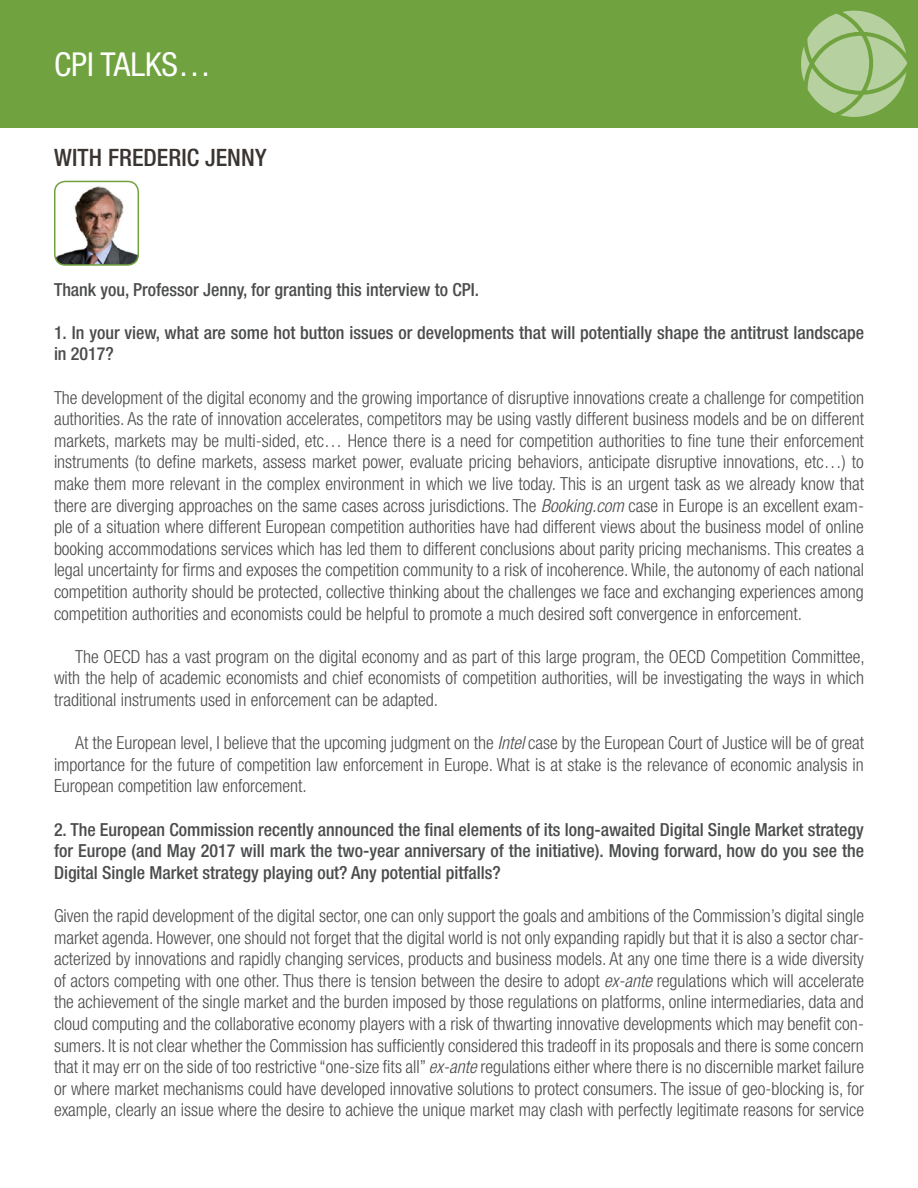
<style>
.page{position:relative;width:918px;height:1188px;background:#fff}
.page>*{position:absolute;margin:0;border:0;box-sizing:border-box;transform-origin:0 0}
.t1{font:condensed 33px "Helvetica Neue LT Std";color:#fff}
.t2{font:500 condensed 24px "Helvetica Neue LT Std";color:#3b3532}
.t3{font:300 condensed 18px/21.6px "Helvetica Neue LT Std";color:#4b4c4d;text-align:justify}
.t4{font:500 condensed 18px/21.6px "Helvetica Neue LT Std";color:#4b4c4d}
.s1{font-style:italic}
</style>
<div class="page">
<div style="left:0;top:0;width:918px;height:128px;background:#70a340"></div>
<svg style="left:801px;top:11px;width:106px;height:106px"></svg>
<img style="left:55px;top:181px;width:83px;height:83px">
<div style="left:54px;top:181px;width:85px;height:85px;border:2px solid #70a340;border-radius:11px"></div>
<p class="t1" style="left:54px;top:45px;width:159px">CPI TALKS…</p>
<p class="t2" style="left:54px;top:143px;width:214px">WITH FREDERIC JENNY</p>
<p class="t4" style="left:54px;top:278px;width:427px">Thank you, Professor Jenny, for granting this interview to CPI.</p>
<p class="t4" style="left:54px;top:321px;width:812px">1. In your view, what are some hot button issues or developments that will potentially shape the antitrust landscape in 2017?</p>
<p class="t3" style="left:54px;top:386px;width:812px">The development of the digital economy and the growing importance of disruptive innovations create a challenge for competition authorities. As the rate of innovation accelerates, competitors may be using vastly different business models and be on different markets, markets may be multi-sided, etc… Hence there is a need for competition authorities to fine tune their enforcement instruments (to define markets, assess market power, evaluate pricing behaviors, anticipate disruptive innovations, etc…) to make them more relevant in the complex environment in which we live today. This is an urgent task as we already know that there are diverging approaches on the same cases across jurisdictions. The <span class="s1">Booking.com</span> case in Europe is an excellent exam&shy;ple of a situation where different European competition authorities have had different views about the business model of online booking accommodations services which has led them to different conclusions about parity pricing mechanisms. This creates a legal uncertainty for firms and exposes the competition community to a risk of incoherence. While, the autonomy of each national competition authority should be protected, collective thinking about the challenges we face and exchanging experiences among competition authorities and economists could be helpful to promote a much desired soft convergence in enforcement.</p>
<p class="t3" style="left:54px;top:645px;width:812px;text-indent:21px">The OECD has a vast program on the digital economy and as part of this large program, the OECD Competition Committee, with the help of academic economists and chief economists of competition authorities, will be investigating the ways in which traditional instruments used in enforcement can be adapted.</p>
<p class="t3" style="left:54px;top:732px;width:812px;text-indent:21px">At the European level, I believe that the upcoming judgment on the <span class="s1">Intel</span> case by the European Court of Justice will be of great importance for the future of competition law enforcement in Europe. What is at stake is the relevance of economic analysis in European competition law enforcement.</p>
<p class="t4" style="left:54px;top:818px;width:812px;text-align:justify">2. The European Commission recently announced the final elements of its long-awaited Digital Single Market strategy for Europe (and May 2017 will mark the two-year anniversary of the initiative). Moving forward, how do you see the Digital Single Market strategy playing out? Any potential pitfalls?</p>
<p class="t3" style="left:54px;top:905px;width:812px">Given the rapid development of the digital sector, one can only support the goals and ambitions of the Commission’s digital single market agenda. However, one should not forget that the digital world is not only expanding rapidly but that it is also a sector char&shy;acterized by innovations and rapidly changing services, products and business models. At any one time there is a wide diversity of actors competing with one other. Thus there is tension between the desire to adopt <span class="s1">ex-ante</span> regulations which will accelerate the achievement of the single market and the burden imposed by those regulations on platforms, online intermediaries, data and cloud computing and the collaborative economy players with a risk of thwarting innovative developments which may benefit con&shy;sumers. It is not clear whether the Commission has sufficiently considered this tradeoff in its proposals and there is some concern that it may err on the side of too restrictive “one-size fits all” <span class="s1">ex-ante</span> regulations either where there is no discernible market failure or where market mechanisms could have developed innovative solutions to protect consumers. The issue of geo-blocking is, for example, clearly an issue where the desire to achieve the unique market may clash with perfectly legitimate reasons for service</p>
</div>
